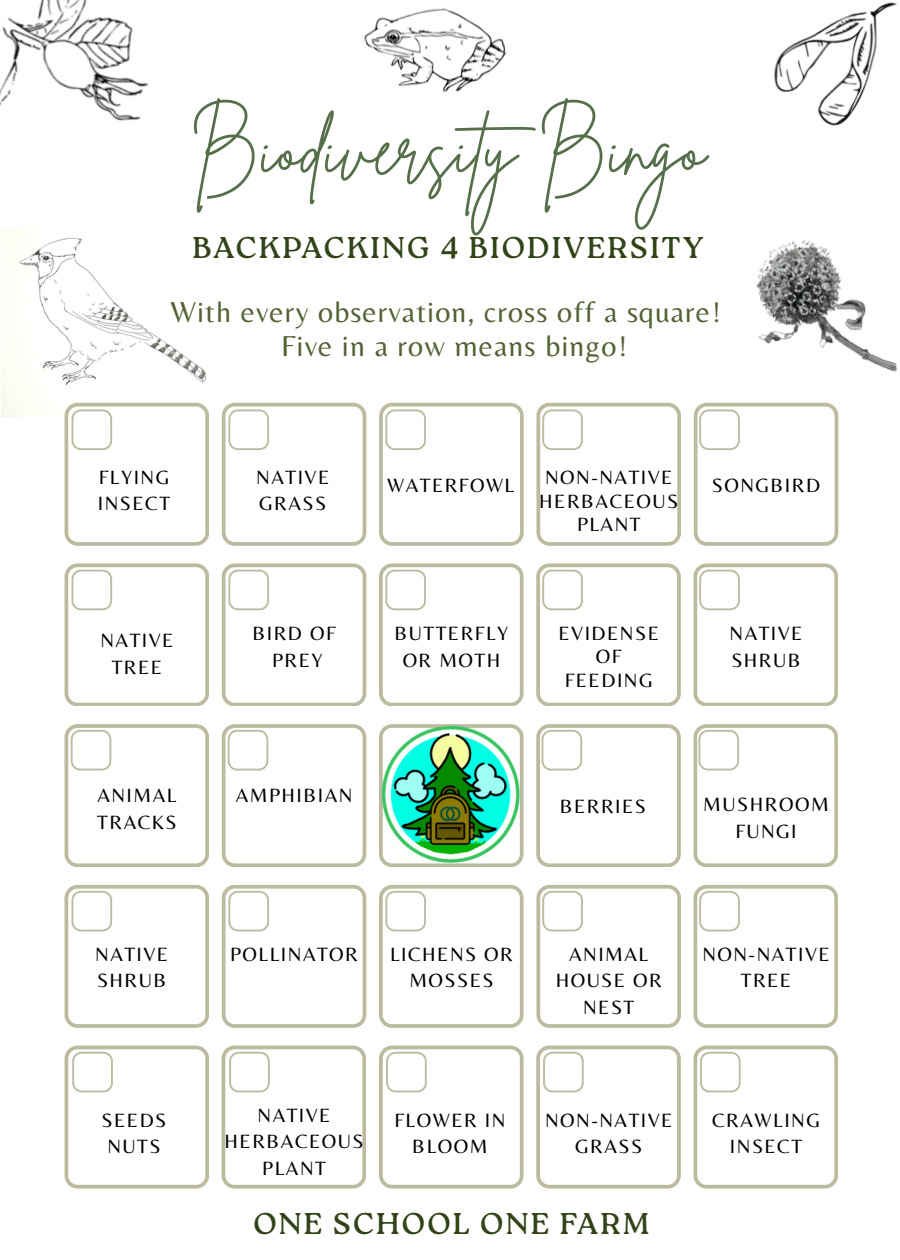
<style>
.page{position:relative;width:900px;height:1260px;background:#fff}
.page>*{position:absolute;margin:0;border:0;box-sizing:border-box;transform-origin:0 0}
.t1{font:72.25px "Brittany Signature";color:#546f4a}
.t2{font:30px/33.8px "Belleza";letter-spacing:.035em;color:#536234;text-align:center}
.t3{font:30px "Roca One";letter-spacing:.075em;color:#324319}
.t4{font:20px/26.8px "Belleza";letter-spacing:.075em;color:#000;text-align:center}
</style>
<div class="page">
<img style="left:1px;top:229px;width:221px;height:187px">
<svg style="left:65px;top:403px;width:144px;height:142px"></svg>
<svg style="left:379px;top:403px;width:145px;height:142px"></svg>
<svg style="left:222px;top:403px;width:144px;height:142px"></svg>
<svg style="left:694px;top:501px;width:144px;height:44px"></svg>
<svg style="left:536px;top:403px;width:145px;height:142px"></svg>
<svg style="left:65px;top:563px;width:144px;height:143px"></svg>
<svg style="left:379px;top:563px;width:144px;height:143px"></svg>
<svg style="left:222px;top:563px;width:144px;height:143px"></svg>
<svg style="left:693px;top:563px;width:145px;height:143px"></svg>
<svg style="left:536px;top:563px;width:145px;height:143px"></svg>
<svg style="left:65px;top:724px;width:144px;height:143px"></svg>
<svg style="left:222px;top:724px;width:144px;height:143px"></svg>
<svg style="left:693px;top:724px;width:145px;height:143px"></svg>
<svg style="left:536px;top:724px;width:145px;height:143px"></svg>
<svg style="left:65px;top:885px;width:144px;height:142px"></svg>
<svg style="left:379px;top:885px;width:144px;height:142px"></svg>
<svg style="left:222px;top:885px;width:144px;height:142px"></svg>
<svg style="left:693px;top:885px;width:145px;height:142px"></svg>
<svg style="left:536px;top:885px;width:145px;height:142px"></svg>
<svg style="left:65px;top:1046px;width:144px;height:142px"></svg>
<svg style="left:379px;top:1046px;width:144px;height:142px"></svg>
<svg style="left:222px;top:1046px;width:144px;height:142px"></svg>
<svg style="left:693px;top:1046px;width:145px;height:142px"></svg>
<svg style="left:536px;top:1046px;width:145px;height:142px"></svg>
<img style="left:379px;top:724px;width:145px;height:143px">
<img style="left:774px;top:2px;width:123px;height:124px">
<img style="left:364px;top:8px;width:142px;height:84px">
<img style="left:0;top:0;width:149px;height:121px">
<img style="left:653px;top:240px;width:245px;height:261px">
<p class="t1" style="left:190px;top:103px;width:517px">Biodiversity Bingo</p>
<p class="t3" style="left:192px;top:231px;width:513px">BACKPACKING 4 BIODIVERSITY</p>
<p class="t2" style="left:170px;top:295px;width:552px">With every observation, cross off a square!<br>Five in a row means bingo!</p>
<p class="t4" style="left:98px;top:463px;width:74px;text-align:left">FLYING<br>INSECT</p>
<h2 class="t4" style="left:256px;top:463px;width:74px;text-align:left">NATIVE<br>GRASS</h2>
<h3 class="t4" style="left:545px;top:464px;width:129px">NON-NATIVE</h3>
<p class="t4" style="left:387px;top:471px;width:129px">WATERFOWL</p>
<p class="t4" style="left:539px;top:489px;width:140px;line-height:23.2px">HERBACEOUS<br>PLANT</p>
<p class="t4" style="left:712px;top:471px;width:110px">SONGBIRD</p>
<p class="t4" style="left:100px;top:627px;width:74px">NATIVE<br>TREE</p>
<p class="t4" style="left:252px;top:620px;width:85px">BIRD OF</p>
<p class="t4" style="left:272px;top:646px;width:52px">PREY</p>
<p class="t4" style="left:395px;top:620px;width:115px">BUTTERFLY<br>OR MOTH</p>
<p class="t4" style="left:559px;top:621px;width:102px;line-height:23.2px">EVIDENSE<br>OF<br>FEEDING</p>
<p class="t4" style="left:730px;top:620px;width:74px;text-align:left">NATIVE<br>SHRUB</p>
<p class="t4" style="left:97px;top:782px;width:81px;text-align:left">ANIMAL<br>TRACKS</p>
<p class="t4" style="left:236px;top:782px;width:118px">AMPHIBIAN</p>
<p class="t4" style="left:560px;top:793px;width:88px">BERRIES</p>
<p class="t4" style="left:703px;top:791px;width:127px">MUSHROOM</p>
<p class="t4" style="left:735px;top:818px;width:63px">FUNGI</p>
<p class="t4" style="left:95px;top:940px;width:74px;text-align:left">NATIVE<br>SHRUB</p>
<p class="t4" style="left:230px;top:940px;width:129px">POLLINATOR</p>
<p class="t4" style="left:556px;top:940px;width:108px">ANIMAL<br>HOUSE OR<br>NEST</p>
<p class="t4" style="left:390px;top:940px;width:124px">LICHENS OR<br>MOSSES</p>
<p class="t4" style="left:702px;top:940px;width:129px">NON-NATIVE<br>TREE</p>
<p class="t4" style="left:102px;top:1106px;width:66px">SEEDS</p>
<p class="t4" style="left:108px;top:1133px;width:55px">NUTS</p>
<p class="t4" style="left:225px;top:1101px;width:140px">NATIVE<br>HERBACEOUS<br>PLANT</p>
<p class="t4" style="left:545px;top:1106px;width:129px">NON-NATIVE</p>
<p class="t4" style="left:395px;top:1106px;width:112px">FLOWER IN<br>BLOOM</p>
<p class="t4" style="left:712px;top:1106px;width:109px">CRAWLING<br>INSECT</p>
<p class="t4" style="left:575px;top:1133px;width:69px">GRASS</p>
<h2 class="t3" style="left:253px;top:1206px;width:398px">ONE SCHOOL ONE FARM</h2>
</div>
